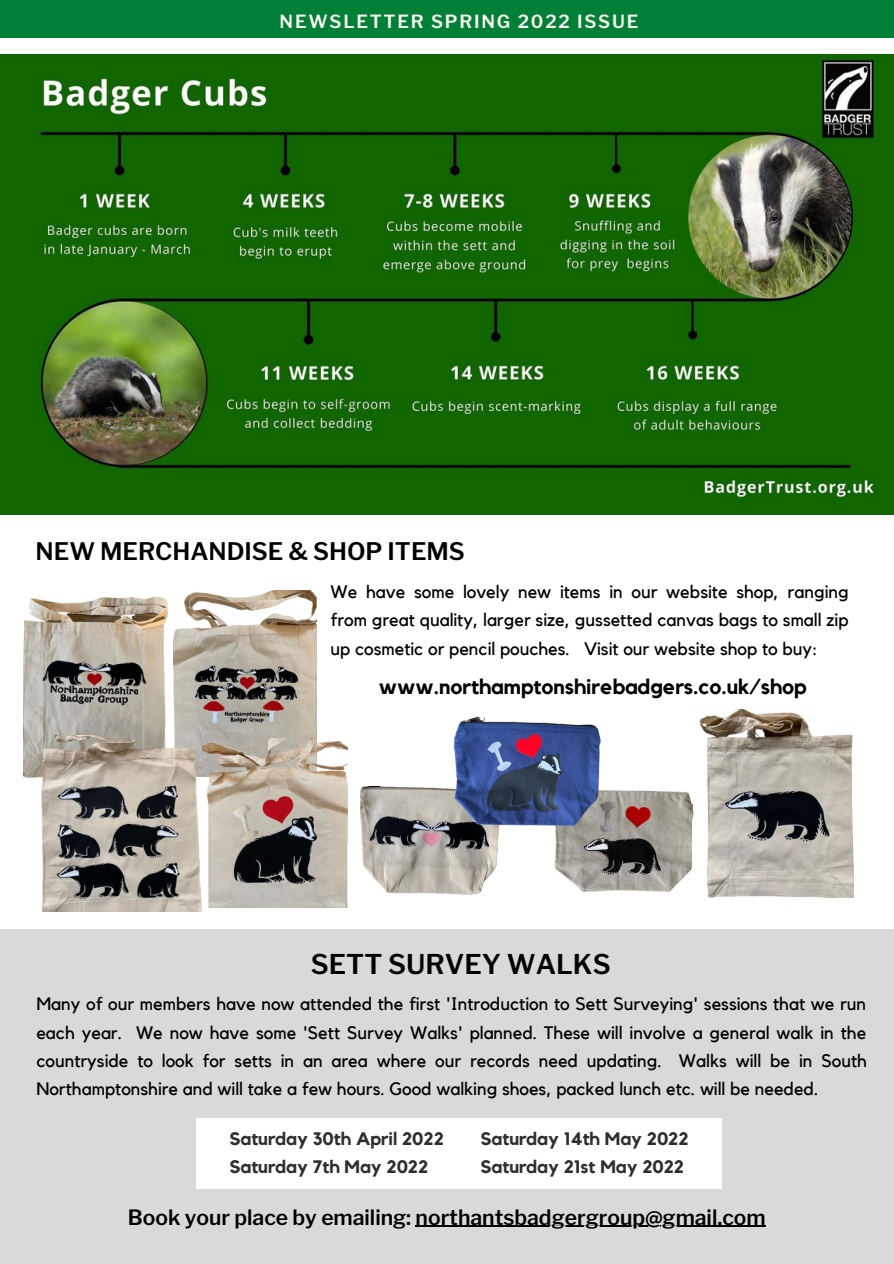
<style>
.page{position:relative;width:894px;height:1264px;background:#fff}
.page>*{position:absolute;margin:0;border:0;box-sizing:border-box;transform-origin:0 0}
.t1{font:600 27px "Libre Franklin";color:#000}
.t2{font:600 24px "Libre Franklin";color:#000}
.t3{font:600 21px "Libre Franklin";color:#000}
.t4{font:700 21px "Kollektif";color:#000}
.t5{font:18px/28.2px "Kollektif";color:#000;text-align:justify}
.t6{font:700 18px "Kollektif";color:#2c302c}
.t7{font:600 18px "Libre Franklin";letter-spacing:.1em;color:#fdf8f1}
</style>
<div class="page">
<div style="left:0;top:0;width:893px;height:37px;background:#008037"></div>
<div style="left:0;top:929px;width:893px;height:334px;background:#d9d9d9"></div>
<div style="left:196px;top:1118px;width:525px;height:71px;background:#fff"></div>
<hr style="left:415px;top:1225px;width:350px;height:1px;background:#000">
<img style="left:0;top:54px;width:893px;height:461px">
<img style="left:360px;top:786px;width:141px;height:108px">
<img style="left:173px;top:590px;width:143px;height:148px">
<img style="left:207px;top:738px;width:140px;height:169px">
<img style="left:23px;top:596px;width:145px;height:182px">
<img style="left:35px;top:735px;width:172px;height:176px">
<img style="left:699px;top:709px;width:153px;height:188px">
<img style="left:552px;top:790px;width:142px;height:102px">
<img style="left:453px;top:717px;width:148px;height:108px">
<p class="t7" style="left:279px;top:11px;width:360px">NEWSLETTER SPRING 2022 ISSUE</p>
<p class="t2" style="left:36px;top:537px;width:430px">NEW MERCHANDISE &amp; SHOP ITEMS</p>
<p class="t5" style="left:330px;top:578px;width:519px">We have some lovely new items in our website shop, ranging from great quality, larger size, gussetted canvas bags to small zip up cosmetic or pencil pouches. Visit our website shop to buy:</p>
<p class="t4" style="left:379px;top:677px;width:429px">www.northamptonshirebadgers.co.uk/shop</p>
<p class="t1" style="left:311px;top:947px;width:301px">SETT SURVEY WALKS</p>
<p class="t5" style="left:36px;top:990px;width:831px">Many of our members have now attended the first 'Introduction to Sett Surveying' sessions that we run each year. We now have some 'Sett Survey Walks' planned. These will involve a general walk in the countryside to look for setts in an area where our records need updating. Walks will be in South Northamptonshire and will take a few hours. Good walking shoes, packed lunch etc. will be needed.</p>
<p class="t6" style="left:229px;top:1130px;width:216px">Saturday 30th April 2022</p>
<p class="t6" style="left:229px;top:1158px;width:200px">Saturday 7th May 2022</p>
<p class="t6" style="left:480px;top:1130px;width:209px">Saturday 14th May 2022</p>
<p class="t6" style="left:480px;top:1158px;width:205px">Saturday 21st May 2022</p>
<p class="t3" style="left:128px;top:1204px;width:639px">Book your place by emailing: northantsbadgergroup@gmail.com</p>
</div>
